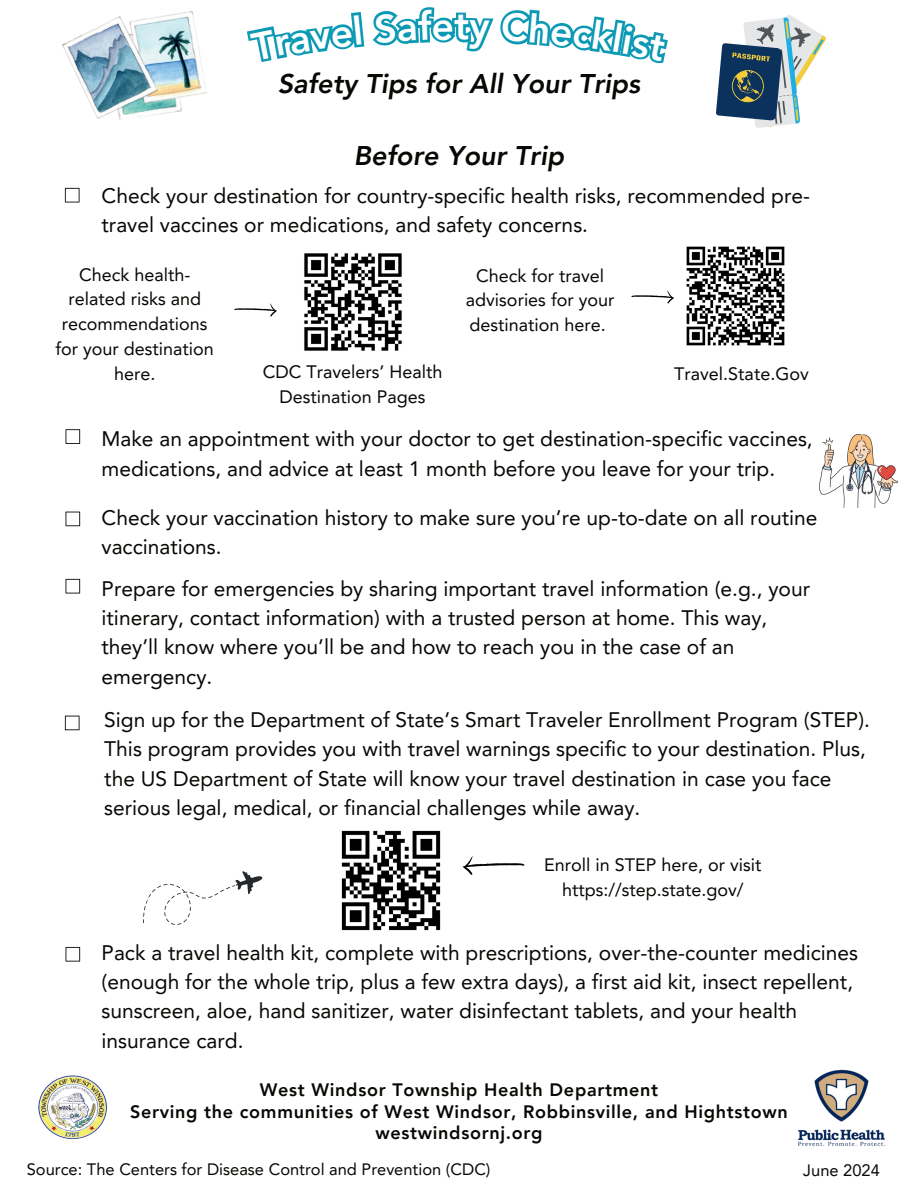
<style>
.page{position:relative;width:918px;height:1188px;background:#fff}
.page>*{position:absolute;margin:0;border:0;box-sizing:border-box;transform-origin:0 0}
.t1{font:800 39px "Avenir LT Pro";color:#fff}
.t2{font:italic 800 27px "Avenir LT Pro";color:#080704}
.t3{font:21px/29.2px "Avenir LT Pro";color:#080704}
.t4{font:18px/24.8px "Avenir LT Pro";color:#080704;text-align:center}
.t5{font:800 18px/21.3px "Avenir LT Pro";letter-spacing:.04em;color:#080704;text-align:center}
.t6{font:16.5px "Avenir LT Pro";color:#080704}
</style>
<div class="page">
<img style="left:686px;top:246px;width:99px;height:100px">
<img style="left:304px;top:253px;width:98px;height:98px">
<img style="left:341px;top:830px;width:100px;height:101px">
<svg style="left:65px;top:188px;width:15px;height:14px"></svg>
<img style="left:798px;top:1070px;width:87px;height:76px">
<img style="left:38px;top:1075px;width:70px;height:64px">
<img style="left:819px;top:435px;width:79px;height:73px">
<svg style="left:66px;top:429px;width:14px;height:15px"></svg>
<svg style="left:66px;top:512px;width:14px;height:14px"></svg>
<svg style="left:66px;top:579px;width:14px;height:15px"></svg>
<svg style="left:65px;top:716px;width:15px;height:14px"></svg>
<svg style="left:66px;top:947px;width:14px;height:15px"></svg>
<svg style="left:234px;top:303px;width:43px;height:14px"></svg>
<svg style="left:463px;top:856px;width:61px;height:19px"></svg>
<svg style="left:143px;top:871px;width:120px;height:54px"></svg>
<img style="left:63px;top:12px;width:144px;height:108px">
<svg style="left:716px;top:15px;width:110px;height:113px"></svg>
<svg style="left:631px;top:290px;width:43px;height:14px"></svg>
<svg style="left:246px;top:7px;width:422px;height:57px"></svg>
<h1 class="t1" style="left:454px;top:3px;width:17px">t</h1>
<p class="t2" style="left:278px;top:68px;width:364px">Safety Tips for All Your Trips</p>
<p class="t2" style="left:354px;top:140px;width:212px">Before Your Trip</p>
<p class="t3" style="left:102px;top:181px;width:710px">Check your destination for country-specific health risks, recommended pre&shy;travel vaccines or medications, and safety concerns.</p>
<p class="t4" style="left:55px;top:262px;width:160px">Check health&shy;related risks and recommendations for your destination here.</p>
<p class="t4" style="left:263px;top:360px;width:181px">CDC Travelers’ Health<br>Destination Pages</p>
<p class="t4" style="left:466px;top:263px;width:150px">Check for travel advisories for your destination here.</p>
<p class="t4" style="left:674px;top:362px;width:136px">Travel.State.Gov</p>
<p class="t3" style="left:102px;top:424px;width:713px">Make an appointment with your doctor to get destination-specific vaccines, medications, and advice at least 1 month before you leave for your trip.</p>
<p class="t3" style="left:102px;top:503px;width:718px">Check your vaccination history to make sure you’re up-to-date on all routine vaccinations.</p>
<p class="t3" style="left:102px;top:574px;width:710px">Prepare for emergencies by sharing important travel information (e.g., your itinerary, contact information) with a trusted person at home. This way, they’ll know where you’ll be and how to reach you in the case of an emergency.</p>
<p class="t3" style="left:104px;top:705px;width:767px">Sign up for the Department of State’s Smart Traveler Enrollment Program (STEP).<br>This program provides you with travel warnings specific to your destination. Plus, the US Department of State will know your travel destination in case you face serious legal, medical, or financial challenges while away.</p>
<p class="t4" style="left:544px;top:852px;width:219px">Enroll in STEP here, or visit https://step.state.gov/</p>
<p class="t3" style="left:102px;top:938px;width:758px">Pack a travel health kit, complete with prescriptions, over-the-counter medicines (enough for the whole trip, plus a few extra days), a first aid kit, insect repellent, sunscreen, aloe, hand sanitizer, water disinfectant tablets, and your health insurance card.</p>
<p class="t5" style="left:130px;top:1080px;width:659px">West Windsor Township Health Department<br>Serving the communities of West Windsor, Robbinsville, and Hightstown westwindsornj.org</p>
<p class="t6" style="left:27px;top:1160px;width:465px">Source: The Centers for Disease Control and Prevention (CDC)</p>
<p class="t6" style="left:803px;top:1160px;width:78px">June 2024</p>
</div>
